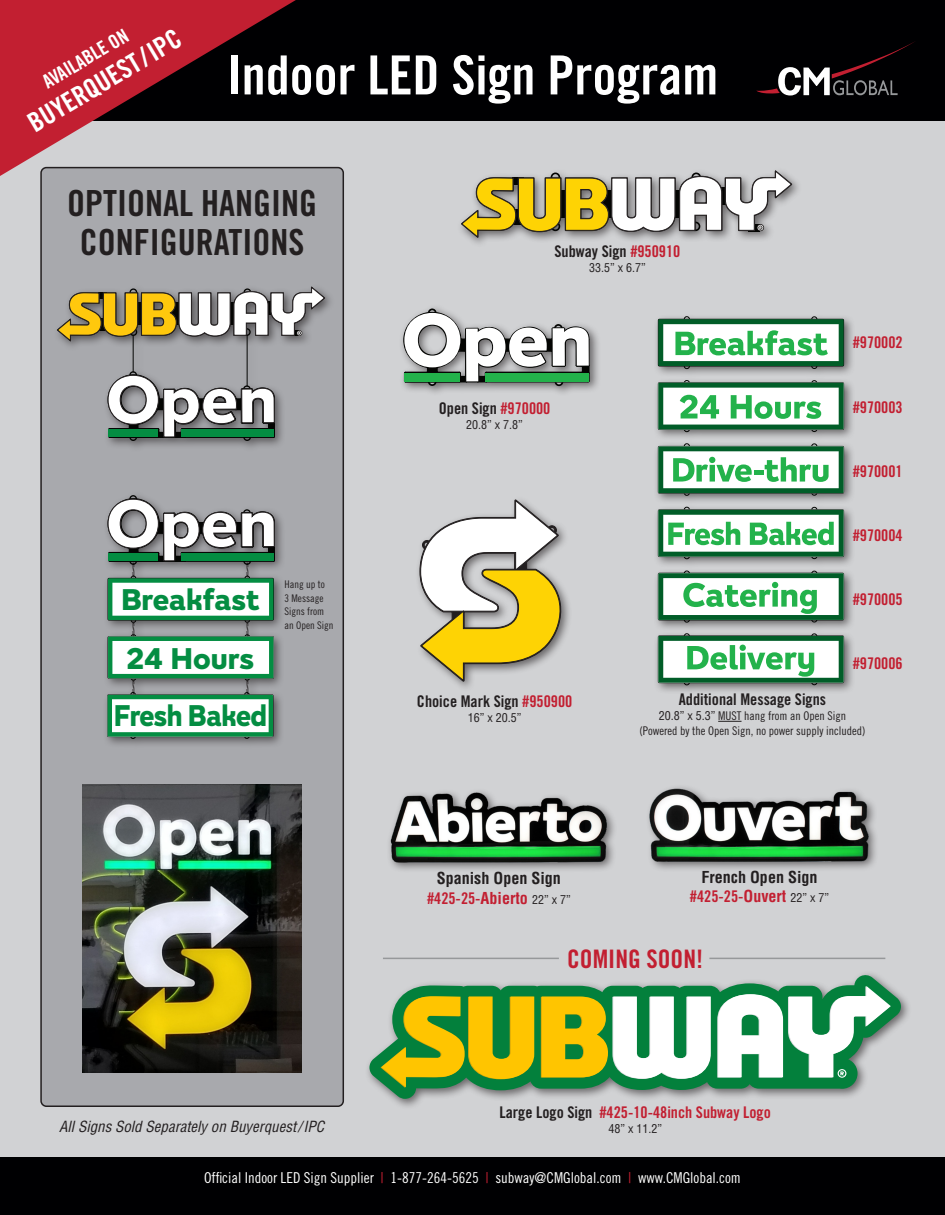
<style>
.page{position:relative;width:945px;height:1215px;background:#fff}
.page>*{position:absolute;margin:0;border:0;box-sizing:border-box;transform-origin:0 0}
.t1{font:54px "Trade Gothic LT Std Bd Cn 20";color:#fff}
.t2{font:36px/39px "Trade Gothic LT Std Bd Cn 20";color:#231f20;text-align:center}
.t3{font:29.85px/58.2px "Subway Footlong";letter-spacing:-.01em;color:#048d42}
.t4{font:29.85px "Subway Footlong";letter-spacing:-.01em;color:#048d42;scale:.91 1}
.t5{font:27px "Trade Gothic LT Std Bd Cn 20";color:#fff}
.t6{font:25.5px "Trade Gothic LT Std Bd Cn 20";color:#c21f31}
.t7{font:19.5px "Trade Gothic LT Std Bd Cn 20";color:#fff}
.t8{font:700 condensed 18.9px "Helvetica LT Std";color:#231f20;scale:.21 1}
.t9{font:16.05px "Trade Gothic LT Std Bd Cn 20";color:#c21f31}
.t10{font:16.05px "Trade Gothic LT Std Bd Cn 20";color:#231f20}
.t11{font:700 condensed 16.05px "Helvetica LT Std";color:#231f20}
.t12{font:15px "Trade Gothic LT Std Cn 18";color:#fff}
.t13{font:italic condensed 15px "Helvetica LT Std";color:#231f20}
.t14{font:12px "Trade Gothic LT Std Cn 18";color:#231f20}
.t15{font:condensed 12px "Helvetica LT Std";color:#231f20}
.t16{font:10.5px/13.5px "Trade Gothic LT Std Cn 18";color:#231f20}
.s1{color:#c21f31}
.s2{font-family:"Helvetica LT Std";font-weight:700;font-stretch:condensed}
.s3{font-family:"Helvetica LT Std";font-stretch:condensed;font-size:12px;color:#231f20}
.s4{font-family:"Helvetica LT Std";font-stretch:condensed}
.s5{color:#231f20}
</style>
<div class="page">
<div style="left:0;top:3px;width:945px;height:1199px;background:#d1d2d4"></div>
<div style="left:0;top:0;width:945px;height:120px;background:#000002"></div>
<div style="left:0;top:1157px;width:945px;height:58px;background:#000002"></div>
<svg style="left:756px;top:41px;width:159px;height:55px"></svg>
<svg style="left:0;top:0;width:296px;height:176px;fill:#c21f31"></svg>
<div style="left:386px;top:788px;width:232px;height:85px;background:#231f20;opacity:.6"></div>
<img style="left:387px;top:788px;width:224px;height:79px">
<div style="left:646px;top:784px;width:233px;height:88px;background:#231f20;opacity:.6"></div>
<img style="left:646px;top:784px;width:227px;height:82px">
<div style="left:398px;top:304px;width:203px;height:93px;background:#231f20;opacity:.6"></div>
<svg style="left:403px;top:308px;width:187px;height:78px"></svg>
<svg style="left:461px;top:170px;width:333px;height:70px"></svg>
<svg style="left:420px;top:500px;width:149px;height:182px"></svg>
<svg style="left:718px;top:721px;width:24px;height:1px"></svg>
<div style="left:653px;top:313px;width:202px;height:382px;background:#231f20;opacity:.6"></div>
<svg style="left:658px;top:316px;width:186px;height:53px;background:#8ebe9e"></svg>
<svg style="left:658px;top:380px;width:186px;height:52px;background:#98c3a7"></svg>
<svg style="left:658px;top:634px;width:186px;height:51px;background:#96c2a5"></svg>
<svg style="left:658px;top:571px;width:186px;height:51px;background:#96c2a5"></svg>
<svg style="left:658px;top:444px;width:186px;height:52px;background:#93c1a3"></svg>
<svg style="left:658px;top:507px;width:186px;height:52px;background:#8ebf9f"></svg>
<div style="left:41px;top:168px;width:302px;height:938px;background:#a8a9ad;border-radius:5px"></div>
<div style="left:40px;top:167px;width:304px;height:940px;border:2px solid #231f20;border-radius:5px"></div>
<svg style="left:57px;top:286px;width:269px;height:161px"></svg>
<div style="left:102px;top:491px;width:184px;height:258px;background:#231f20;opacity:.6"></div>
<svg style="left:108px;top:576px;width:165px;height:47px;background:#b6d4c4"></svg>
<svg style="left:108px;top:634px;width:165px;height:46px;background:#bad9c8"></svg>
<svg style="left:108px;top:692px;width:165px;height:47px;background:#b8d6c6"></svg>
<svg style="left:108px;top:491px;width:167px;height:74px"></svg>
<img style="left:83px;top:784px;width:218px;height:289px">
<svg style="left:369px;top:974px;width:532px;height:125px"></svg>
<svg style="left:381px;top:996px;width:330px;height:92px;background:#a5b84f"></svg>
<svg style="left:717px;top:986px;width:174px;height:92px;background:#9fcab3"></svg>
<hr style="left:383px;top:958px;width:176px;height:1px;background:#96989a">
<hr style="left:709px;top:958px;width:176px;height:1px;background:#96989a">
<p class="t7" style="left:38px;top:73px;width:102px;rotate:-31deg">AVAILABLE ON<span class="s1">.</span></p>
<p class="t5" style="left:22px;top:111px;width:175px;rotate:-31deg">BUYERQUEST/IPC</p>
<p class="t1" style="left:227px;top:42px;width:493px">Indoor LED Sign Program</p>
<p class="t2" style="left:67px;top:184px;width:251px">OPTIONAL HANGING<br>CONFIGURATIONS</p>
<p class="t8" style="left:132px;top:559px;width:12px">S</p>
<p class="t8" style="left:247px;top:559px;width:12px">S</p>
<p class="t3" style="left:121px;top:570px;width:140px">Breakfast<br>24 Hours</p>
<p class="t8" style="left:132px;top:617px;width:12px">S</p>
<p class="t8" style="left:247px;top:617px;width:12px">S</p>
<p class="t8" style="left:132px;top:675px;width:12px">S</p>
<p class="t8" style="left:247px;top:675px;width:12px">S</p>
<p class="t4" style="left:114px;top:696px;width:170px">Fresh Baked</p>
<p class="t16" style="left:285px;top:577px;width:50px">Hang up to<br>3 Message<br>Signs from an Open Sign</p>
<p class="t13" style="left:59px;top:1117px;width:267px">All Signs Sold Separately on Buyerquest/IPC</p>
<p class="t10" style="left:554px;top:242px;width:127px">Subway Sign <span class="s1">#950910</span></p>
<p class="t15" style="left:589px;top:260px;width:58px">33.5” x 6.7”</p>
<p class="t10" style="left:439px;top:398px;width:113px">Open Sign <span class="s1">#970000</span></p>
<p class="t15" style="left:466px;top:417px;width:58px">20.8” x 7.8”</p>
<p class="t9" style="left:853px;top:332px;width:51px">#970002</p>
<p class="t9" style="left:853px;top:398px;width:51px">#970003</p>
<p class="t9" style="left:853px;top:462px;width:51px">#970001</p>
<p class="t9" style="left:853px;top:525px;width:51px">#970004</p>
<p class="t9" style="left:853px;top:589px;width:51px">#970005</p>
<p class="t9" style="left:853px;top:653px;width:51px">#970006</p>
<p class="t10" style="left:417px;top:692px;width:157px">Choice Mark Sign <span class="s1">#950900</span></p>
<p class="t15" style="left:468px;top:710px;width:55px">16” x 20.5”</p>
<p class="t11" style="left:437px;top:868px;width:126px">Spanish Open Sign</p>
<p class="t9" style="left:427px;top:888px;width:145px">#425-25-<span class="s2">Abierto</span> <span class="s3">22” x 7”</span></p>
<p class="t10" style="left:679px;top:690px;width:149px">Additional Message Signs</p>
<p class="t14" style="left:659px;top:709px;width:189px"><span class="s4">20.8” x 5.3”</span> MUST hang from an Open Sign</p>
<p class="t14" style="left:640px;top:724px;width:227px">(Powered by the Open Sign, no power supply included)</p>
<p class="t11" style="left:701px;top:867px;width:118px">French Open Sign</p>
<p class="t9" style="left:690px;top:887px;width:141px">#425-25-<span class="s2">Ouvert</span> <span class="s3">22” x 7”</span></p>
<p class="t6" style="left:567px;top:943px;width:137px">COMING SOON!</p>
<p class="t9" style="left:500px;top:1102px;width:273px"><span class="s5">Large Logo Sign</span> #425-10-48inch Subway Logo</p>
<p class="t15" style="left:608px;top:1121px;width:55px">48” x 11.2”</p>
<p class="t12" style="left:204px;top:1169px;width:539px">Official Indoor LED Sign Supplier <span class="s1">|</span> 1-877-264-5625 <span class="s1">|</span> subway@CMGlobal.com <span class="s1">|</span> www.CMGlobal.com</p>
</div>
